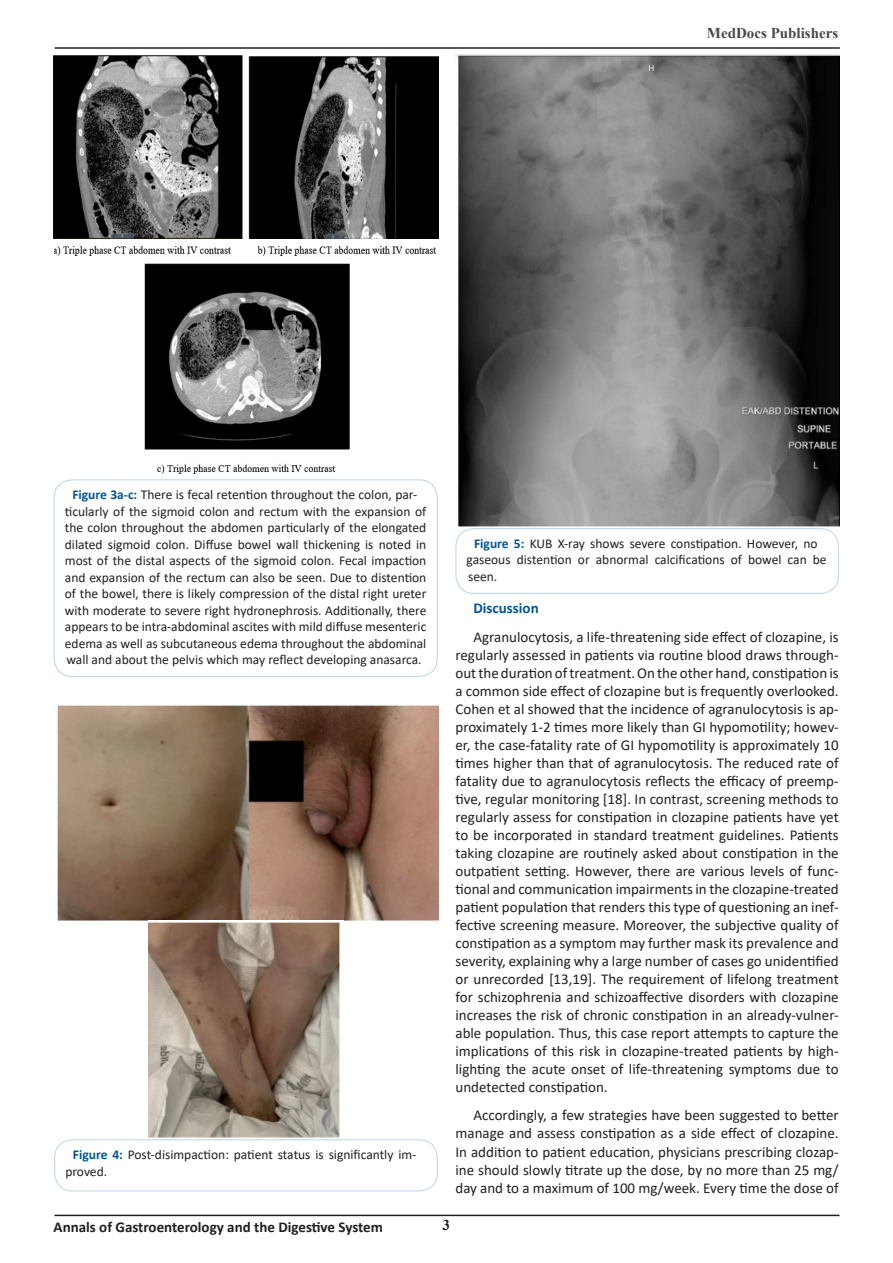
<style>
.page{position:relative;width:893px;height:1263px;background:#fff}
.page>*{position:absolute;margin:0;border:0;box-sizing:border-box;transform-origin:0 0}
.t1{font:15px/18px "Calibri";color:#231f20;text-align:justify}
.t2{font:700 15px "Calibri";color:#231f20}
.t3{font:700 15px "Times New Roman";color:#464b47}
.t4{font:700 15px "Calibri";color:#005596}
.t5{font:700 15px "Times New Roman";color:#231f20}
.t6{font:13.5px/16.5px "Calibri";color:#231f20}
.s1{font-weight:700;color:#005596}
</style>
<div class="page">
<hr style="left:55px;top:47px;width:785px;height:2px;background:#231f20">
<hr style="left:54px;top:1214px;width:785px;height:2px;background:#231f20">
<img style="left:53px;top:55px;width:386px;height:200px">
<img style="left:144px;top:263px;width:205px;height:211px">
<div style="left:54px;top:480px;width:383px;height:197px;border:1px solid #bfd4e5;border-radius:18px"></div>
<img style="left:57px;top:705px;width:381px;height:216px">
<img style="left:148px;top:920px;width:196px;height:218px">
<div style="left:54px;top:1139px;width:383px;height:52px;border:1px solid #bfd4e5;border-radius:18px"></div>
<img style="left:455px;top:54px;width:385px;height:475px">
<div style="left:456px;top:528px;width:383px;height:66px;border:1px solid #bfd4e5;border-radius:18px"></div>
<p class="t3" style="left:707px;top:22px;width:133px">MedDocs Publishers</p>
<p class="t6" style="left:65px;top:486px;width:363px;text-align:center"><span class="s1">Figure 3a-c:</span> There is fecal retention throughout the colon, par&shy;ticularly of the sigmoid colon and rectum with the expansion of the colon throughout the abdomen particularly of the elongated dilated sigmoid colon. Diffuse bowel wall thickening is noted in most of the distal aspects of the sigmoid colon. Fecal impaction and expansion of the rectum can also be seen. Due to distention of the bowel, there is likely compression of the distal right ureter with moderate to severe right hydronephrosis. Additionally, there appears to be intra-abdominal ascites with mild diffuse mesenteric edema as well as subcutaneous edema throughout the abdominal wall and about the pelvis which may reflect developing anasarca.</p>
<p class="t6" style="left:65px;top:1146px;width:352px;text-indent:8px"><span class="s1">Figure 4:</span> Post-disimpaction: patient status is significantly im&shy;proved.</p>
<p class="t6" style="left:467px;top:535px;width:362px;text-indent:8px"><span class="s1">Figure 5:</span> KUB X-ray shows severe constipation. However, no gaseous distention or abnormal calcifications of bowel can be seen.</p>
<p class="t4" style="left:473px;top:597px;width:67px">Discussion</p>
<p class="t1" style="left:455px;top:627px;width:385px;text-indent:18px">Agranulocytosis, a life-threatening side effect of clozapine, is regularly assessed in patients via routine blood draws through&shy;out the duration of treatment. On the other hand, constipation is a common side effect of clozapine but is frequently overlooked.<br>Cohen et al showed that the incidence of agranulocytosis is ap&shy;proximately 1-2 times more likely than GI hypomotility; howev&shy;er, the case-fatality rate of GI hypomotility is approximately 10 times higher than that of agranulocytosis. The reduced rate of fatality due to agranulocytosis reflects the efficacy of preemp&shy;tive, regular monitoring [18]. In contrast, screening methods to regularly assess for constipation in clozapine patients have yet to be incorporated in standard treatment guidelines. Patients taking clozapine are routinely asked about constipation in the outpatient setting. However, there are various levels of func&shy;tional and communication impairments in the clozapine-treated patient population that renders this type of questioning an inef&shy;fective screening measure. Moreover, the subjective quality of constipation as a symptom may further mask its prevalence and severity, explaining why a large number of cases go unidentified or unrecorded [13,19]. The requirement of lifelong treatment for schizophrenia and schizoaffective disorders with clozapine increases the risk of chronic constipation in an already-vulner&shy;able population. Thus, this case report attempts to capture the implications of this risk in clozapine-treated patients by high&shy;lighting the acute onset of life-threatening symptoms due to undetected constipation.</p>
<p class="t1" style="left:455px;top:1106px;width:385px;text-indent:18px">Accordingly, a few strategies have been suggested to better manage and assess constipation as a side effect of clozapine.<br>In addition to patient education, physicians prescribing clozap&shy;ine should slowly titrate up the dose, by no more than 25 mg/ day and to a maximum of 100 mg/week. Every time the dose of</p>
<p class="t2" style="left:54px;top:1217px;width:331px">Annals of Gastroenterology and the Digestive System</p>
<p class="t5" style="left:442px;top:1214px;width:9px">3</p>
</div>
